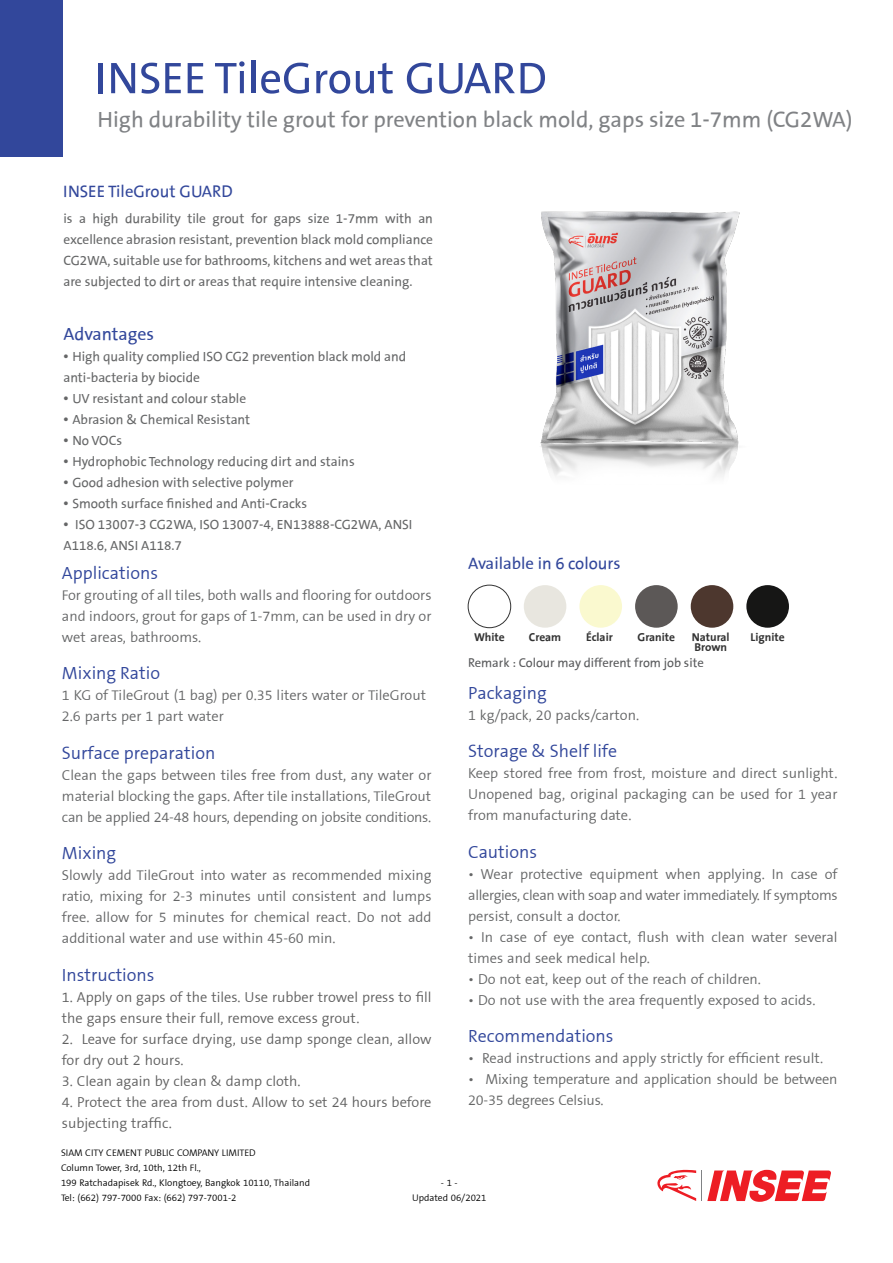
<style>
.page{position:relative;width:893px;height:1263px;background:#fff}
.page>*{position:absolute;margin:0;border:0;box-sizing:border-box;transform-origin:0 0}
.t1{font:60px "INSEE";color:#32479b}
.t2{font:30px "INSEE";color:#808285}
.t3{font:300 24px "INSEE";color:#32479b}
.t4{font:24px "INSEE";color:#32479b}
.t5{font:22.5px "INSEE";color:#32479b}
.t6{font:18px/21px "INSEE Text";color:#656667;text-align:justify}
.t7{font:18px/21px "INSEE";color:#656667}
.t8{font:18px/21px "INSEE Text";color:#606060}
.t9{font:18px/21px "INSEE Text";letter-spacing:-.01em;color:#656666}
.t10{font:16.95px "INSEE";color:#58595b}
.t11{font:700 15.45px "INSEE";color:#333}
.t12{font:12px/15px "INSEE Text";color:#000}
.s1{font-family:"Myriad Pro"}
.s2{color:#656667}
</style>
<div class="page">
<img style="left:540px;top:211px;width:200px;height:266px">
<hr style="left:701px;top:1170px;width:1px;height:31px;background:#808285">
<svg style="left:657px;top:1170px;width:39px;height:31px"></svg>
<svg style="left:707px;top:1170px;width:124px;height:32px"></svg>
<div style="left:468px;top:585px;width:43px;height:43px;border:1px solid #333;border-radius:50%"></div>
<div style="left:524px;top:585px;width:42px;height:43px;background:#e8e6df;border-radius:50%"></div>
<div style="left:579px;top:585px;width:43px;height:43px;background:#faf9cf;border-radius:50%"></div>
<div style="left:635px;top:585px;width:43px;height:43px;background:#5c5857;border-radius:50%"></div>
<div style="left:691px;top:585px;width:42px;height:43px;background:#4d372e;border-radius:50%"></div>
<div style="left:746px;top:585px;width:43px;height:43px;background:#161615;border-radius:50%"></div>
<div style="left:0;top:0;width:63px;height:157px;background:#32479b"></div>
<h1 class="t1" style="left:94px;top:47px;width:454px">INSEE TileGrout GUARD</h1>
<h2 class="t2" style="left:97px;top:104px;width:757px">High durability tile grout for prevention black mold, gaps size 1-7mm (CG2WA)</h2>
<p class="t5" style="left:63px;top:180px;width:171px">INSEE TileGrout GUARD</p>
<p class="t7" style="left:63px;top:208px;width:371px;text-align:justify">is a high durability tile grout for gaps size 1-7mm with an excellence abrasion resistant, prevention black mold compliance CG2WA, suitable use for bathrooms, kitchens and wet areas that are subjected to dirt or areas that require intensive cleaning.</p>
<h3 class="t4" style="left:63px;top:322px;width:92px">Advantages</h3>
<p class="t7" style="left:63px;top:347px;width:344px"><span class="s1">•</span> High quality complied ISO CG2 prevention black mold and anti-bacteria by biocide</p>
<p class="t7" style="left:63px;top:389px;width:184px"><span class="s1">•</span> UV resistant and colour stable</p>
<p class="t7" style="left:63px;top:410px;width:188px"><span class="s1">•</span> Abrasion &amp; Chemical Resistant</p>
<p class="t7" style="left:63px;top:431px;width:60px"><span class="s1">•</span> No VOCs</p>
<p class="t7" style="left:63px;top:452px;width:293px"><span class="s1">•</span> Hydrophobic Technology reducing dirt and stains</p>
<p class="t7" style="left:63px;top:473px;width:232px"><span class="s1">•</span> Good adhesion with selective polymer</p>
<p class="t7" style="left:63px;top:494px;width:245px"><span class="s1">•</span> Smooth surface finished and Anti-Cracks</p>
<p class="t7" style="left:63px;top:515px;width:350px"><span class="s1">•</span> ISO 13007-3 CG2WA, ISO 13007-4, EN13888-CG2WA, ANSI<br>A118.6, ANSI A118.7</p>
<h3 class="t3" style="left:62px;top:560px;width:98px">Applications</h3>
<p class="t6" style="left:62px;top:585px;width:371px">For grouting of all tiles, both walls and flooring for outdoors and indoors, grout for gaps of 1-7mm, can be used in dry or wet areas, bathrooms.</p>
<h3 class="t3" style="left:62px;top:661px;width:100px">Mixing Ratio</h3>
<p class="t6" style="left:62px;top:685px;width:366px">1 KG of TileGrout (1 bag) per 0.35 liters water or TileGrout<br>2.6 parts per 1 part water</p>
<h3 class="t3" style="left:62px;top:740px;width:155px">Surface preparation</h3>
<p class="t6" style="left:62px;top:765px;width:371px">Clean the gaps between tiles free from dust, any water or material blocking the gaps. After tile installations, TileGrout can be applied 24-48 hours, depending on jobsite conditions.</p>
<h3 class="t3" style="left:62px;top:841px;width:56px">Mixing</h3>
<p class="t6" style="left:62px;top:865px;width:371px">Slowly add TileGrout into water as recommended mixing ratio, mixing for 2-3 minutes until consistent and lumps free. allow for 5 minutes for chemical react. Do not add additional water and use within 45-60 min.</p>
<h3 class="t3" style="left:62px;top:962px;width:94px">Instructions</h3>
<p class="t8" style="left:62px;top:987px;width:371px">1. Apply on gaps of the tiles. Use rubber trowel press to fill the gaps ensure their full, remove excess grout.</p>
<p class="t8" style="left:62px;top:1029px;width:371px">2. Leave for surface drying, use damp sponge clean, allow for dry out 2 hours.</p>
<p class="t8" style="left:62px;top:1071px;width:240px">3. Clean again by clean &amp; damp cloth.</p>
<p class="t8" style="left:62px;top:1092px;width:371px">4. Protect the area from dust. Allow to set 24 hours before subjecting traffic.</p>
<p class="t5" style="left:468px;top:552px;width:154px">Available in 6 colours</p>
<p class="t11" style="left:474px;top:628px;width:32px">White</p>
<p class="t11" style="left:529px;top:628px;width:34px">Cream</p>
<p class="t11" style="left:586px;top:628px;width:28px">Éclair</p>
<p class="t11" style="left:638px;top:628px;width:94px">Granite Natural</p>
<p class="t11" style="left:694px;top:639px;width:34px">Brown</p>
<p class="t10" style="left:468px;top:654px;width:237px">Remark : Colour may different from job site</p>
<p class="t11" style="left:751px;top:628px;width:36px">Lignite</p>
<h3 class="t3" style="left:468px;top:680px;width:80px">Packaging</h3>
<p class="t6" style="left:468px;top:705px;width:173px">1 kg/pack, 20 packs/carton.</p>
<h3 class="t3" style="left:468px;top:739px;width:151px">Storage &amp; Shelf life</h3>
<p class="t6" style="left:468px;top:763px;width:371px">Keep stored free from frost, moisture and direct sunlight.<br>Unopened bag, original packaging can be used for 1 year from manufacturing date.</p>
<h3 class="t3" style="left:468px;top:839px;width:71px">Cautions</h3>
<p class="t6" style="left:468px;top:864px;width:371px">• Wear protective equipment when applying. In case of allergies, clean with soap and water immediately. If symptoms persist, consult a doctor.</p>
<p class="t6" style="left:468px;top:927px;width:371px">• In case of eye contact, flush with clean water several times and seek medical help.</p>
<p class="t6" style="left:468px;top:969px;width:294px">• Do not eat, keep out of the reach of children.</p>
<p class="t6" style="left:468px;top:990px;width:349px">• Do not use with the area frequently exposed to acids.</p>
<h3 class="t3" style="left:468px;top:1024px;width:147px">Recommendations</h3>
<p class="t6" style="left:468px;top:1048px;width:357px">• Read instructions and apply strictly for efficient result.</p>
<p class="t9" style="left:468px;top:1069px;width:371px"><span class="s2">•</span> Mixing temperature and application should be between<br>20-35 degrees Celsius.</p>
<p class="t12" style="left:61px;top:1145px;width:251px">SIAM CITY CEMENT PUBLIC COMPANY LIMITED<br>Column Tower, 3rd, 10th, 12th Fl.,<br>199 Ratchadapisek Rd., Klongtoey, Bangkok 10110, Thailand Tel: (662) 797-7000 Fax: (662) 797-7001-2</p>
<p class="t12" style="left:412px;top:1175px;width:76px;text-align:center">- 1 -<br>Updated 06/2021</p>
</div>
